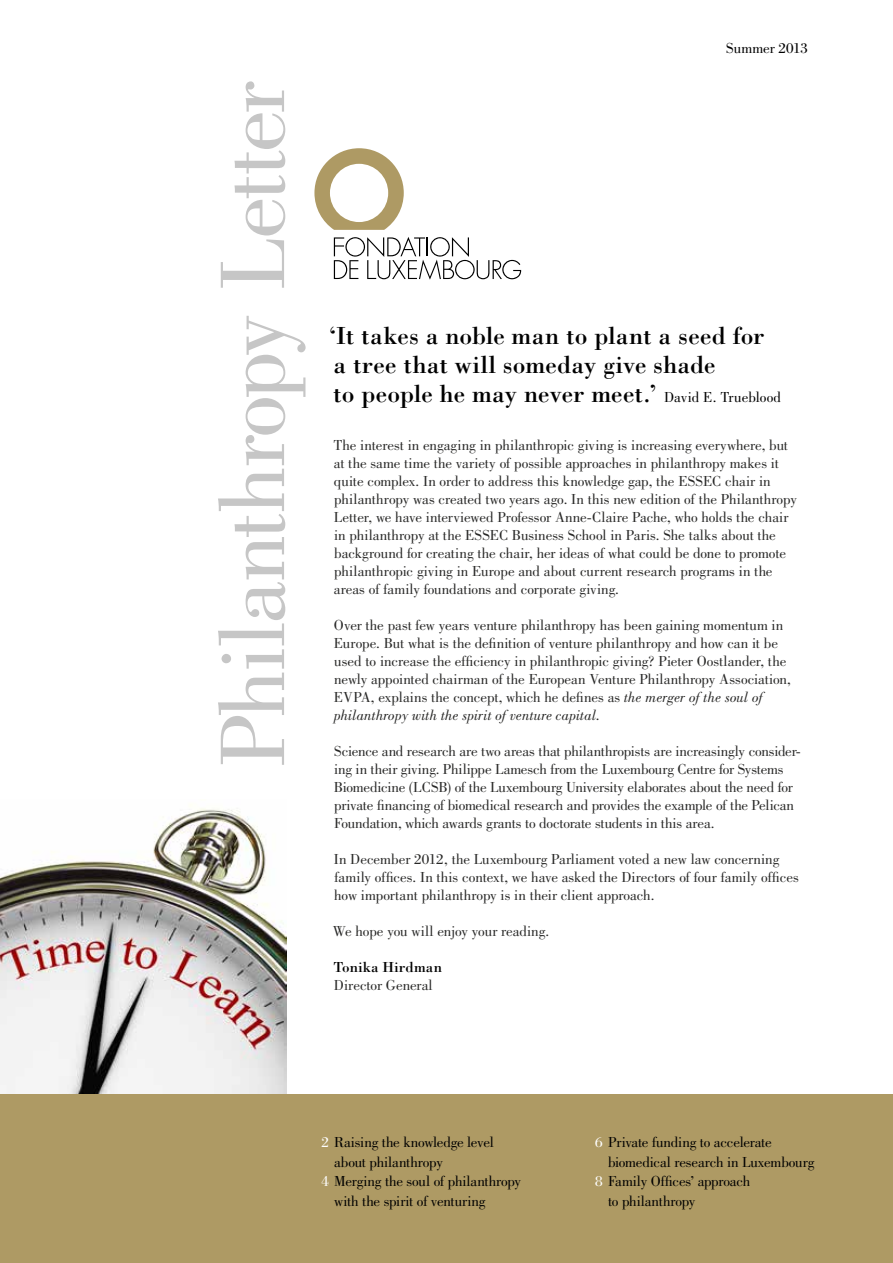
<style>
.page{position:relative;width:893px;height:1263px;background:#fff}
.page>*{position:absolute;margin:0;border:0;box-sizing:border-box;transform-origin:0 0}
.t1{font:25.5px/29.2px "Bodoni Std";letter-spacing:.005em;color:#000}
.t2{font:15px/18px "Bodoni Std";letter-spacing:-.005em;color:#282827}
.t3{font:15px "Bodoni Std";letter-spacing:-.01em;color:#000}
.t4{font:15px "Bodoni Std";letter-spacing:.015em;color:#000}
.s1{font-size:15px}
.s2{font-style:italic}
.s3{color:#fff}
</style>
<div class="page">
<img style="left:0;top:808px;width:286px;height:286px">
<svg style="left:334px;top:237px;width:187px;height:43px"></svg>
<svg style="left:314px;top:148px;width:90px;height:82px"></svg>
<div style="left:0;top:1094px;width:893px;height:169px;background:#ae9a64"></div>
<svg style="left:218px;top:81px;width:88px;height:684px"></svg>
<p class="t3" style="left:726px;top:39px;width:83px">Summer 2013</p>
<h1 class="t1" style="left:328px;top:320px;width:454px">‘It takes a noble man to plant a seed for a tree that will someday give shade<br>to people he may never meet.’ <span class="s1">David E. Trueblood</span></h1>
<p class="t2" style="left:334px;top:436px;width:465px">The interest in engaging in philanthropic giving is increasing everywhere, but at the same time the variety of possible approaches in philanthropy makes it quite complex. In order to address this knowledge gap, the ESSEC chair in philanthropy was created two years ago. In this new edition of the Philanthropy Letter, we have interviewed Professor Anne-Claire Pache, who holds the chair in philanthropy at the ESSEC Business School in Paris. She talks about the background for creating the chair, her ideas of what could be done to promote philanthropic giving in Europe and about current research programs in the areas of family foundations and corporate giving.</p>
<p class="t2" style="left:334px;top:616px;width:459px">Over the past few years venture philanthropy has been gaining momentum in Europe. But what is the definition of venture philanthropy and how can it be used to increase the efficiency in philanthropic giving? Pieter Oostlander, the newly appointed chairman of the European Venture Philanthropy Association, EVPA, explains the concept, which he defines as <span class="s2">the merger of the soul of philanthropy with the spirit of venture capital</span>.</p>
<p class="t2" style="left:334px;top:742px;width:468px">Science and research are two areas that philanthropists are increasingly consider&shy;ing in their giving. Philippe Lamesch from the Luxembourg Centre for Systems Biomedicine (LCSB) of the Luxembourg University elaborates about the need for private financing of biomedical research and provides the example of the Pelican Foundation, which awards grants to doctorate students in this area.</p>
<p class="t2" style="left:334px;top:850px;width:466px">In December 2012, the Luxembourg Parliament voted a new law concerning family offices. In this context, we have asked the Directors of four family offices how important philanthropy is in their client approach.</p>
<p class="t2" style="left:333px;top:922px;width:218px">We hope you will enjoy your reading.</p>
<p class="t4" style="left:333px;top:958px;width:110px">Tonika Hirdman</p>
<p class="t2" style="left:334px;top:976px;width:100px">Director General</p>
<p class="t3" style="left:321px;top:1134px;width:174px"><span class="s3">2</span> Raising the knowledge level</p>
<p class="t3" style="left:334px;top:1153px;width:110px">about philanthropy</p>
<p class="t3" style="left:321px;top:1173px;width:201px"><span class="s3">4</span> Merging the soul of philanthropy</p>
<p class="t3" style="left:334px;top:1192px;width:153px">with the spirit of venturing</p>
<p class="t3" style="left:595px;top:1134px;width:178px"><span class="s3">6</span> Private funding to accelerate</p>
<p class="t3" style="left:608px;top:1153px;width:208px">biomedical research in Luxembourg</p>
<p class="t3" style="left:595px;top:1173px;width:156px"><span class="s3">8</span> Family Offices’ approach</p>
<p class="t3" style="left:608px;top:1192px;width:89px">to philanthropy</p>
</div>
